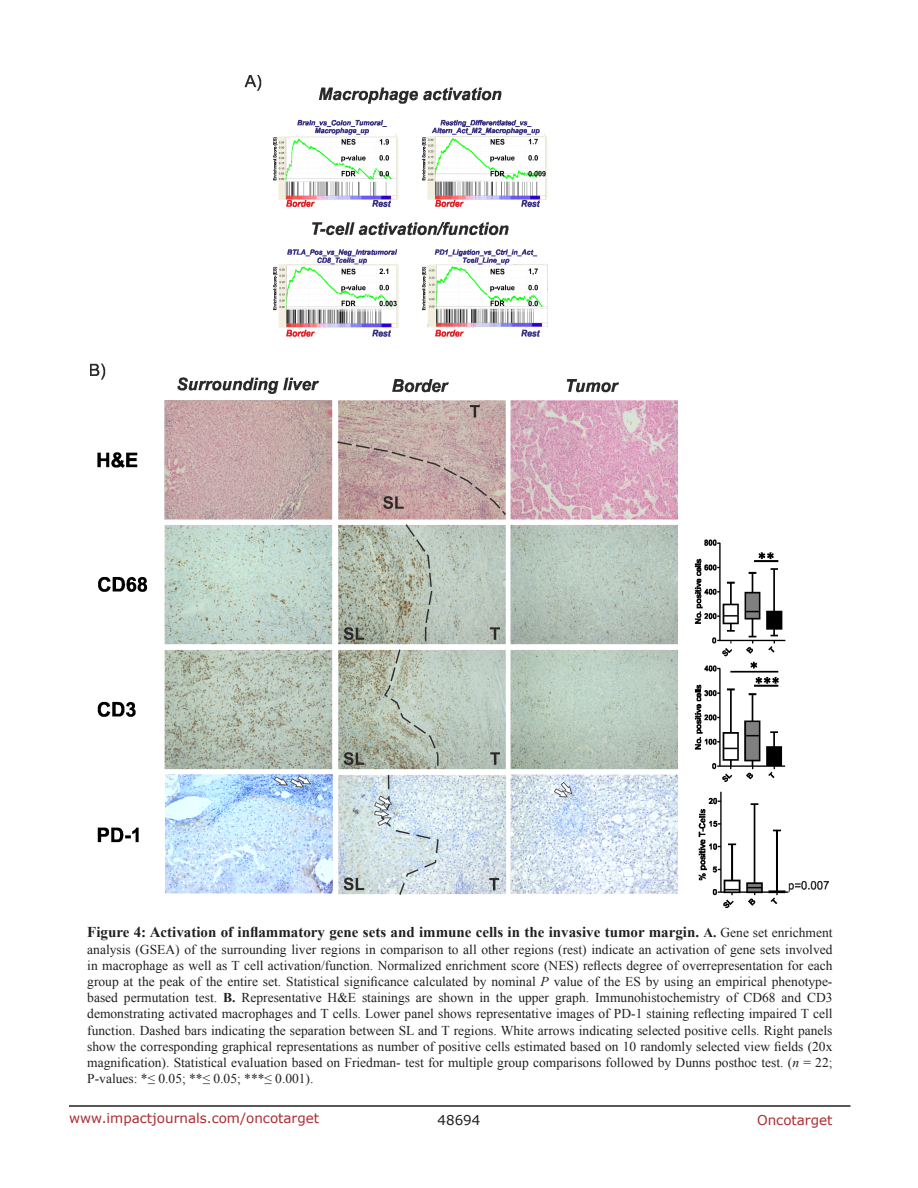
<style>
.page{position:relative;width:918px;height:1188px;background:#fff}
.page>*{position:absolute;margin:0;border:0;box-sizing:border-box;transform-origin:0 0}
.FigureText{font:700 15px "Times New Roman";color:#221f22}
.FigureText-2{font:13.5px/16.2px "Times New Roman";color:#221f22;text-align:justify}
.t1{font:13.5px "Verdana";color:#ac2b31}
.t2{font:13.5px "Verdana";color:#221f22}
.s1{font-size:13.5px}
.s2{font-weight:400;font-size:13.5px}
.s3{font-style:italic}
.s4{font-weight:700}
</style>
<div class="page">
<hr style="left:69px;top:1105px;width:781px;height:2px;background:#231f20">
<img style="left:91px;top:76px;width:738px;height:831px">
<p class="FigureText" style="left:87px;top:922px;width:747px">Figure 4: Activation of inflammatory gene sets and immune cells in the invasive tumor margin. <span class="s1">A.</span> <span class="s2">Gene set enrichment</span></p>
<p class="FigureText-2" style="left:87px;top:941px;width:747px">analysis (GSEA) of the surrounding liver regions in comparison to all other regions (rest) indicate an activation of gene sets involved in macrophage as well as T cell activation/function. Normalized enrichment score (NES) reflects degree of overrepresentation for each group at the peak of the entire set. Statistical significance calculated by nominal <span class="s3">P</span> value of the ES by using an empirical phenotype&shy;based permutation test. <span class="s4">B.</span> Representative H&amp;E stainings are shown in the upper graph. Immunohistochemistry of CD68 and CD3 demonstrating activated macrophages and T cells. Lower panel shows representative images of PD-1 staining reflecting impaired T cell function. Dashed bars indicating the separation between SL and T regions. White arrows indicating selected positive cells. Right panels show the corresponding graphical representations as number of positive cells estimated based on 10 randomly selected view fields (20x magnification). Statistical evaluation based on Friedman- test for multiple group comparisons followed by Dunns posthoc test. (<span class="s3">n</span> = 22; P-values: *≤ 0.05; **≤ 0.05; ***≤ 0.001).</p>
<p class="t1" style="left:69px;top:1109px;width:252px">www.impactjournals.com/oncotarget</p>
<p class="t2" style="left:438px;top:1111px;width:44px">48694</p>
<p class="t1" style="left:757px;top:1111px;width:77px">Oncotarget</p>
</div>
